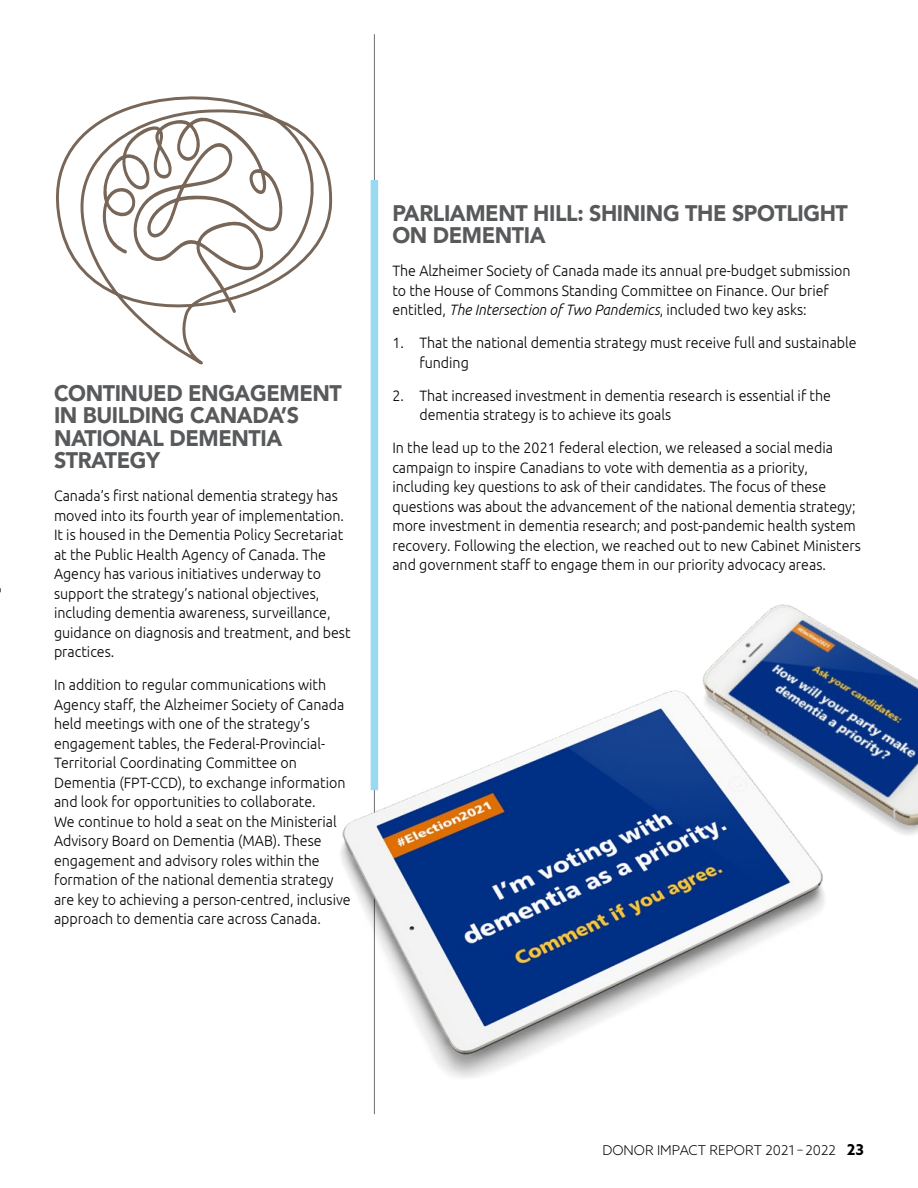
<style>
.page{position:relative;width:918px;height:1188px;background:#fff}
.page>*{position:absolute;margin:0;border:0;box-sizing:border-box;transform-origin:0 0}
.h2_title_s2{font:900 22.5px/22.5px "Avenir";letter-spacing:-.02em;color:#58595b;scale:.95 1}
.p_Body_s3{font:300 15px/19.5px "Ubuntu";color:#000;scale:.95 1}
.t1{font:300 13.5px "Azo Sans";color:#000}
.s1{font-style:italic}
.s2{font-weight:700;font-size:15px}
</style>
<div class="page">
<hr style="left:374px;top:34px;width:1px;height:1080px;background:#6d6e71">
<div style="left:371px;top:180px;width:7px;height:610px;background:#98daf2"></div>
<svg style="left:56px;top:96px;width:277px;height:269px"></svg>
<svg style="left:103px;top:116px;width:181px;height:199px"></svg>
<img style="left:723px;top:604px;width:195px;height:231px">
<img style="left:341px;top:654px;width:571px;height:438px">
<p class="h2_title_s2" style="left:54px;top:381px;width:305px">CONTINUED ENGAGEMENT<br>IN BUILDING CANADA’S<br>NATIONAL DEMENTIA<br>STRATEGY</p>
<p class="p_Body_s3" style="left:54px;top:486px;width:314px">Canada’s first national dementia strategy has moved into its fourth year of implementation.<br>It is housed in the Dementia Policy Secretariat at the Public Health Agency of Canada. The Agency has various initiatives underway to support the strategy’s national objectives, including dementia awareness, surveillance, guidance on diagnosis and treatment, and best practices.</p>
<p class="p_Body_s3" style="left:54px;top:675px;width:314px">In addition to regular communications with Agency staff, the Alzheimer Society of Canada held meetings with one of the strategy’s engagement tables, the Federal-Provincial-Territorial Coordinating Committee on Dementia (FPT-CCD), to exchange information and look for opportunities to collaborate.<br>We continue to hold a seat on the Ministerial Advisory Board on Dementia (MAB). These engagement and advisory roles within the formation of the national dementia strategy are key to achieving a person-centred, inclusive approach to dementia care across Canada.</p>
<p class="h2_title_s2" style="left:392px;top:201px;width:481px">PARLIAMENT HILL: SHINING THE SPOTLIGHT<br>ON DEMENTIA</p>
<p class="p_Body_s3" style="left:392px;top:261px;width:484px">The Alzheimer Society of Canada made its annual pre-budget submission to the House of Commons Standing Committee on Finance. Our brief entitled, <span class="s1">The Intersection of Two Pandemics</span>, included two key asks:</p>
<p class="p_Body_s3" style="left:419px;top:333px;width:462px;text-indent:-27px">1. That the national dementia strategy must receive full and sustainable funding</p>
<p class="p_Body_s3" style="left:419px;top:385px;width:435px;text-indent:-27px">2. That increased investment in dementia research is essential if the dementia strategy is to achieve its goals</p>
<p class="p_Body_s3" style="left:392px;top:438px;width:495px">In the lead up to the 2021 federal election, we released a social media campaign to inspire Canadians to vote with dementia as a priority, including key questions to ask of their candidates. The focus of these questions was about the advancement of the national dementia strategy; more investment in dementia research; and post-pandemic health system recovery. Following the election, we reached out to new Cabinet Ministers and government staff to engage them in our priority advocacy areas.</p>
<p class="t1" style="left:603px;top:1141px;width:263px">DONOR IMPACT REPORT 2021 – 2022 <span class="s2">23</span></p>
</div>
